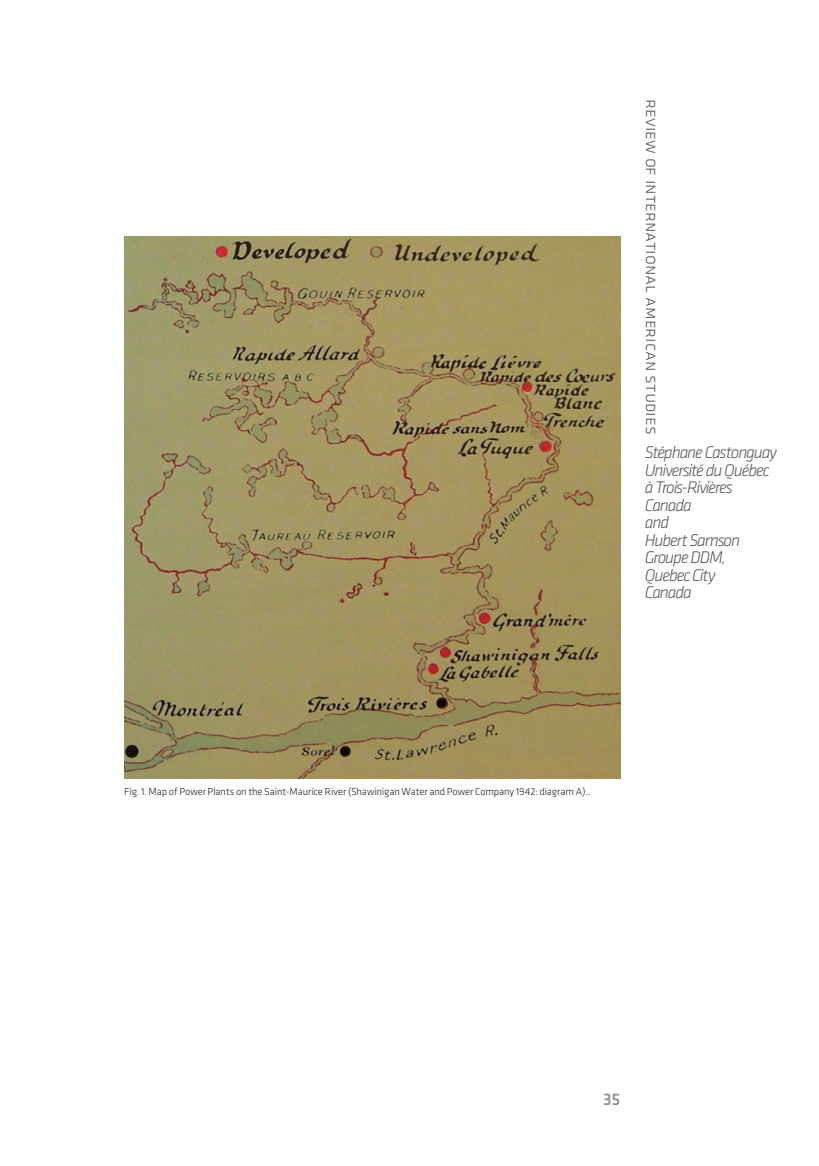
<style>
.page{position:relative;width:819px;height:1166px;background:#fff}
.page>*{position:absolute;margin:0;border:0;box-sizing:border-box;transform-origin:0 0}
.t1{font:italic 300 17.5px/17.5px "Klavika";letter-spacing:-.06em;color:#57585a}
.t2{font:300 17.5px "Klavika";color:#57585a}
.t3{font:500 17.5px "Klavika";color:#939598}
.Akapit-zwykły{font:300 10.5px "Klavika";letter-spacing:-.005em;color:#231f20}
</style>
<div class="page">
<img style="left:124px;top:236px;width:496px;height:542px">
<p class="t2" style="left:661px;top:99px;width:337px;rotate:90deg">review of international american studies</p>
<p class="t1" style="left:644px;top:444px;width:133px">Stéphane Castonguay<br>Université du Québec à Trois-Rivières<br>Canada<br>and<br>Hubert Samson<br>Groupe DDM,<br>Quebec City<br>Canada</p>
<p class="Akapit-zwykły" style="left:124px;top:785px;width:467px">Fig. 1. Map of Power Plants on the Saint-Maurice River (Shawinigan Water and Power Company 1942: diagram A)..</p>
<p class="t3" style="left:603px;top:1089px;width:19px">35</p>
</div>
